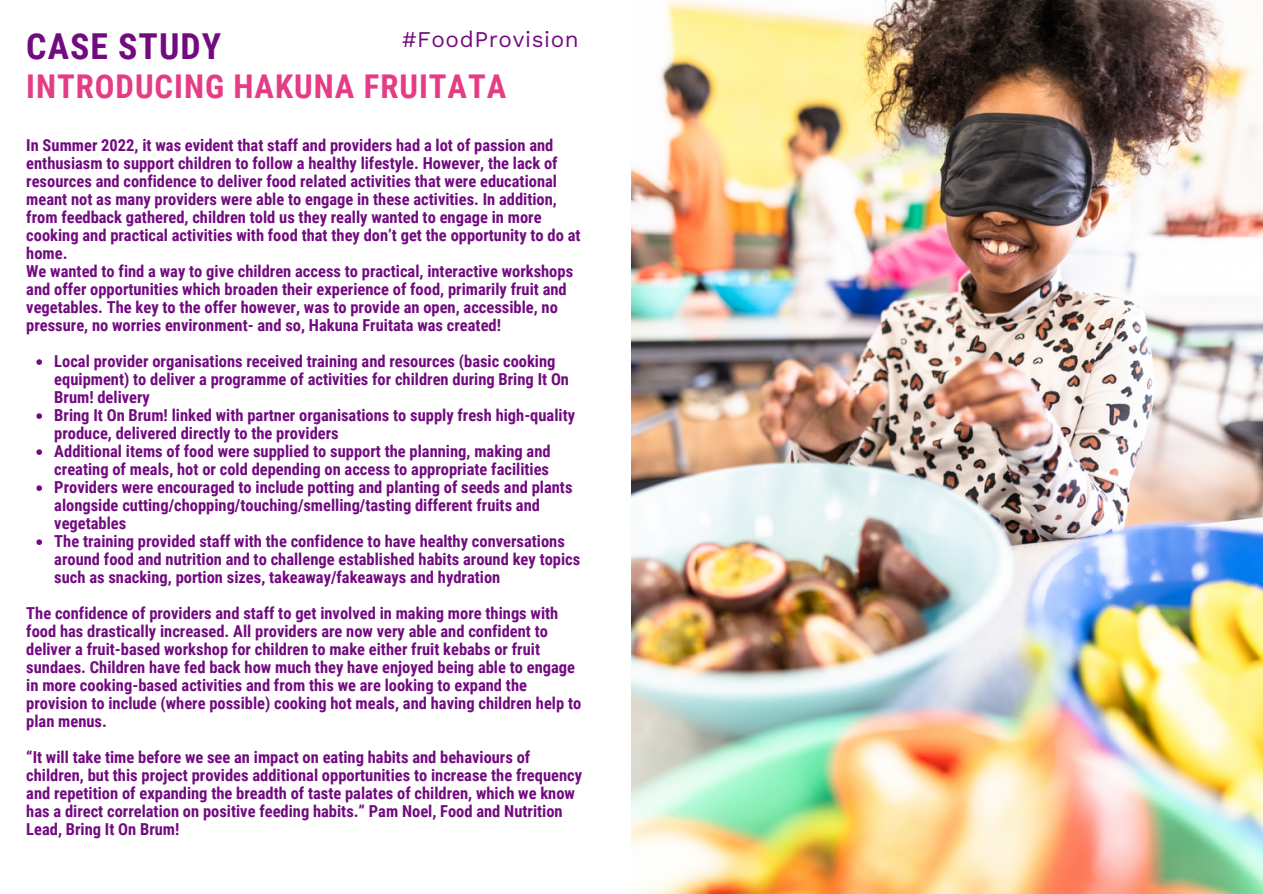
<style>
.page{position:relative;width:1263px;height:894px;background:#fff}
.page>*{position:absolute;margin:0;border:0;box-sizing:border-box;transform-origin:0 0}
.t1{font:700 35.7px "Roboto Condensed";letter-spacing:.03em;color:#720b80}
.t2{font:700 32.7px "Roboto Condensed";letter-spacing:.03em;color:#e53c86}
.t3{font:22.5px "Work Sans";letter-spacing:.03em;color:#720b80}
.t4{font:700 16.5px/18px "Roboto Condensed";color:#720b80}
</style>
<div class="page">
<img style="left:631px;top:0;width:631px;height:893px">
<svg style="left:36px;top:359px;width:6px;height:6px"></svg>
<svg style="left:36px;top:413px;width:6px;height:6px"></svg>
<svg style="left:36px;top:449px;width:6px;height:6px"></svg>
<svg style="left:36px;top:485px;width:6px;height:6px"></svg>
<svg style="left:36px;top:539px;width:6px;height:6px"></svg>
<p class="t1" style="left:26px;top:26px;width:196px">CASE STUDY</p>
<p class="t3" style="left:402px;top:26px;width:178px">#FoodProvision</p>
<p class="t2" style="left:26px;top:68px;width:481px">INTRODUCING HAKUNA FRUITATA</p>
<p class="t4" style="left:26px;top:136px;width:556px">In Summer 2022, it was evident that staff and providers had a lot of passion and enthusiasm to support children to follow a healthy lifestyle. However, the lack of resources and confidence to deliver food related activities that were educational meant not as many providers were able to engage in these activities. In addition, from feedback gathered, children told us they really wanted to engage in more cooking and practical activities with food that they don’t get the opportunity to do at home.</p>
<p class="t4" style="left:26px;top:262px;width:548px">We wanted to find a way to give children access to practical, interactive workshops and offer opportunities which broaden their experience of food, primarily fruit and vegetables. The key to the offer however, was to provide an open, accessible, no pressure, no worries environment- and so, Hakuna Fruitata was created!</p>
<p class="t4" style="left:54px;top:352px;width:516px">Local provider organisations received training and resources (basic cooking equipment) to deliver a programme of activities for children during Bring It On<br>Brum! delivery</p>
<p class="t4" style="left:54px;top:406px;width:522px">Bring It On Brum! linked with partner organisations to supply fresh high-quality produce, delivered directly to the providers</p>
<p class="t4" style="left:54px;top:442px;width:498px">Additional items of food were supplied to support the planning, making and creating of meals, hot or cold depending on access to appropriate facilities</p>
<p class="t4" style="left:54px;top:478px;width:520px">Providers were encouraged to include potting and planting of seeds and plants alongside cutting/chopping/touching/smelling/tasting different fruits and vegetables</p>
<p class="t4" style="left:54px;top:532px;width:527px">The training provided staff with the confidence to have healthy conversations around food and nutrition and to challenge established habits around key topics such as snacking, portion sizes, takeaway/fakeaways and hydration</p>
<p class="t4" style="left:26px;top:604px;width:556px">The confidence of providers and staff to get involved in making more things with food has drastically increased. All providers are now very able and confident to deliver a fruit-based workshop for children to make either fruit kebabs or fruit sundaes. Children have fed back how much they have enjoyed being able to engage in more cooking-based activities and from this we are looking to expand the provision to include (where possible) cooking hot meals, and having children help to plan menus.</p>
<p class="t4" style="left:26px;top:748px;width:557px">“It will take time before we see an impact on eating habits and behaviours of children, but this project provides additional opportunities to increase the frequency and repetition of expanding the breadth of taste palates of children, which we know has a direct correlation on positive feeding habits.” Pam Noel, Food and Nutrition Lead, Bring It On Brum!</p>
</div>
